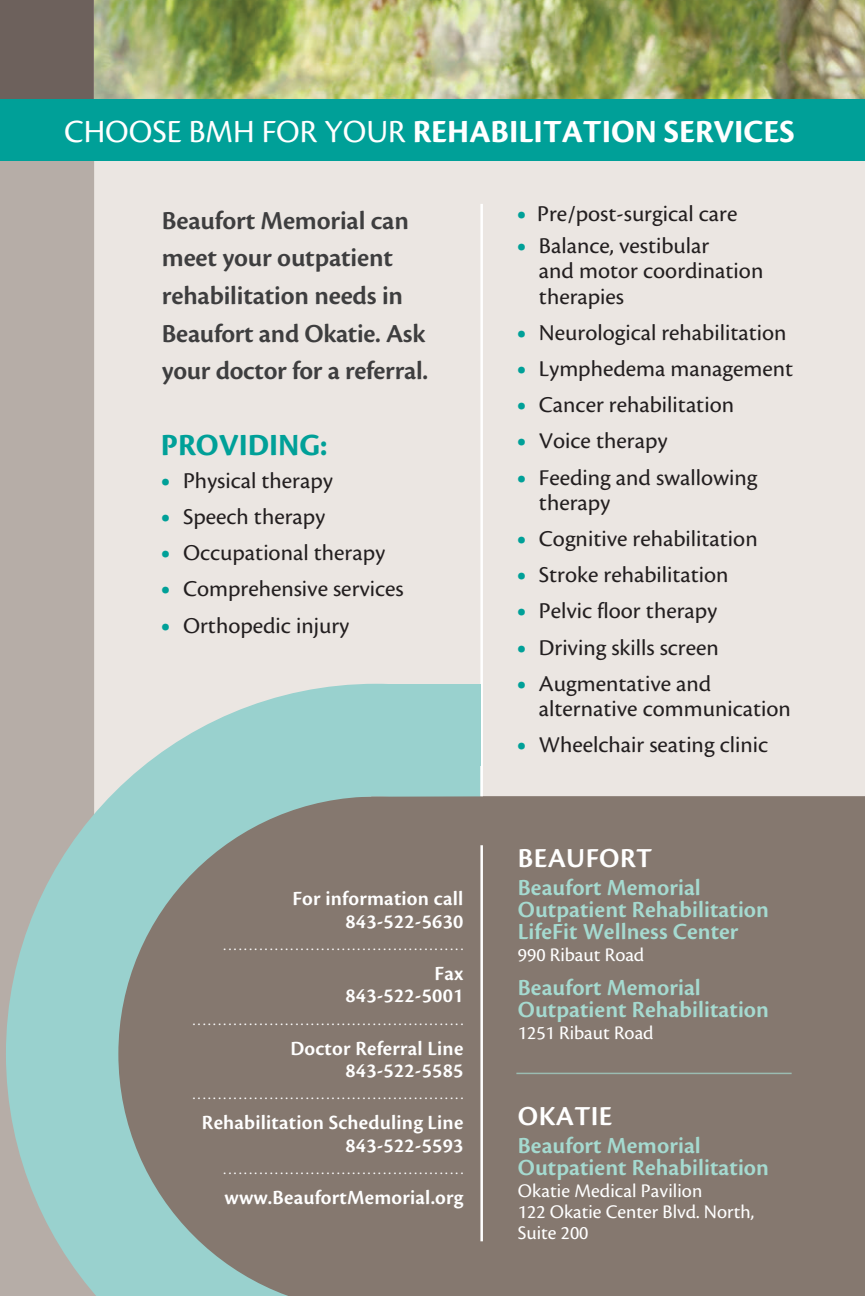
<style>
.page{position:relative;width:865px;height:1296px;background:#fff}
.page>*{position:absolute;margin:0;border:0;box-sizing:border-box;transform-origin:0 0}
.t1{font:700 33.6px "Cronos Pro";color:#fff}
.t2{font:700 32px "Cronos Pro";color:#00a098}
.t3{font:600 28.6px "Cronos Pro";letter-spacing:.015em;color:#fff}
.t4{font:600 27px/37.6px "Cronos Pro";letter-spacing:-.005em;color:#3e3e3f}
.t5{font:600 24px/22px "Cronos Pro";letter-spacing:.005em;color:#a5dad0}
.t6{font:23.6px/25.2px "Cronos Pro";color:#231f20}
.t7{font:600 21px/22.4px "Cronos Pro";letter-spacing:.01em;color:#fff;text-align:right}
.t8{font:20px/21px "Cronos Pro";color:#fff}
.t9{font:15px "Cronos Pro";color:#fff}
.s1{font-weight:400}
.s2{font-weight:700;font-size:25.4px;color:#00a098}
</style>
<div class="page">
<div style="left:0;top:161px;width:864px;height:1135px;background:#ebe6e2"></div>
<div style="left:0;top:161px;width:94px;height:1135px;background:#b6ada7"></div>
<img style="left:94px;top:0;width:770px;height:100px">
<div style="left:0;top:0;width:93px;height:107px;background:#6d615c"></div>
<div style="left:0;top:100px;width:864px;height:61px;background:#00a098"></div>
<svg style="left:6px;top:684px;width:474px;height:612px;background:#97a6a0"></svg>
<hr style="left:480px;top:204px;width:3px;height:649px;background:#fff">
<div style="left:371px;top:796px;width:493px;height:500px;background:#85786f"></div>
<hr style="left:516px;top:1072px;width:275px;height:2px;background:#a5dad0">
<hr style="left:480px;top:845px;width:3px;height:396px;background:#fff">
<div style="left:372px;top:684px;width:108px;height:81px;background:#99d1ce"></div>
<h1 class="t1" style="left:64px;top:118px;width:731px"><span class="s1">CHOOSE BMH FOR YOUR</span> REHABILITATION SERVICES</h1>
<p class="t4" style="left:162px;top:203px;width:268px">Beaufort Memorial can meet your outpatient rehabilitation needs in<br>Beaufort and Okatie. Ask your doctor for a referral.</p>
<h2 class="t2" style="left:161px;top:432px;width:168px">PROVIDING:</h2>
<p class="t6" style="left:161px;top:469px;width:173px"><span class="s2">•</span> Physical therapy</p>
<p class="t6" style="left:161px;top:506px;width:166px"><span class="s2">•</span> Speech therapy</p>
<p class="t6" style="left:161px;top:542px;width:226px"><span class="s2">•</span> Occupational therapy</p>
<p class="t6" style="left:161px;top:578px;width:244px"><span class="s2">•</span> Comprehensive services</p>
<p class="t6" style="left:161px;top:614px;width:190px"><span class="s2">•</span> Orthopedic injury</p>
<p class="t7" style="left:292px;top:889px;width:172px">For information call<br>843-522-5630</p>
<p class="t9" style="left:223px;top:939px;width:241px">...............................................</p>
<p class="t7" style="left:345px;top:963px;width:119px">Fax<br>843-522-5001</p>
<p class="t9" style="left:193px;top:1014px;width:272px">.....................................................</p>
<p class="t7" style="left:290px;top:1038px;width:174px">Doctor Referral Line<br>843-522-5585</p>
<p class="t9" style="left:193px;top:1089px;width:272px">.....................................................</p>
<p class="t7" style="left:202px;top:1113px;width:263px">Rehabilitation Scheduling Line<br>843-522-5593</p>
<p class="t9" style="left:223px;top:1163px;width:241px">...............................................</p>
<p class="t7" style="left:224px;top:1187px;width:240px">www.BeaufortMemorial.org</p>
<p class="t6" style="left:516px;top:203px;width:222px"><span class="s2">•</span> Pre/post-surgical care</p>
<p class="t6" style="left:538px;top:235px;width:226px;text-indent:-22px"><span class="s2">•</span> Balance, vestibular<br>and motor coordination therapies</p>
<p class="t6" style="left:516px;top:321px;width:271px"><span class="s2">•</span> Neurological rehabilitation</p>
<p class="t6" style="left:516px;top:358px;width:278px"><span class="s2">•</span> Lymphedema management</p>
<p class="t6" style="left:516px;top:394px;width:219px"><span class="s2">•</span> Cancer rehabilitation</p>
<p class="t6" style="left:516px;top:430px;width:152px"><span class="s2">•</span> Voice therapy</p>
<p class="t6" style="left:538px;top:466px;width:220px;text-indent:-22px"><span class="s2">•</span> Feeding and swallowing therapy</p>
<p class="t6" style="left:516px;top:528px;width:242px"><span class="s2">•</span> Cognitive rehabilitation</p>
<p class="t6" style="left:516px;top:564px;width:213px"><span class="s2">•</span> Stroke rehabilitation</p>
<p class="t6" style="left:516px;top:600px;width:202px"><span class="s2">•</span> Pelvic floor therapy</p>
<p class="t6" style="left:516px;top:636px;width:203px"><span class="s2">•</span> Driving skills screen</p>
<p class="t6" style="left:538px;top:672px;width:253px;text-indent:-22px"><span class="s2">•</span> Augmentative and alternative communication</p>
<p class="t6" style="left:516px;top:734px;width:253px"><span class="s2">•</span> Wheelchair seating clinic</p>
<p class="t3" style="left:517px;top:847px;width:136px">BEAUFORT</p>
<p class="t5" style="left:517px;top:878px;width:253px">Beaufort Memorial<br>Outpatient Rehabilitation<br>LifeFit Wellness Center</p>
<p class="t8" style="left:517px;top:945px;width:128px">990 Ribaut Road</p>
<p class="t5" style="left:517px;top:978px;width:253px">Beaufort Memorial<br>Outpatient Rehabilitation</p>
<p class="t8" style="left:517px;top:1023px;width:137px">1251 Ribaut Road</p>
<p class="t3" style="left:517px;top:1105px;width:96px">OKATIE</p>
<p class="t5" style="left:517px;top:1136px;width:253px">Beaufort Memorial<br>Outpatient Rehabilitation</p>
<p class="t8" style="left:517px;top:1181px;width:238px">Okatie Medical Pavilion<br>122 Okatie Center Blvd. North,<br>Suite 200</p>
</div>
